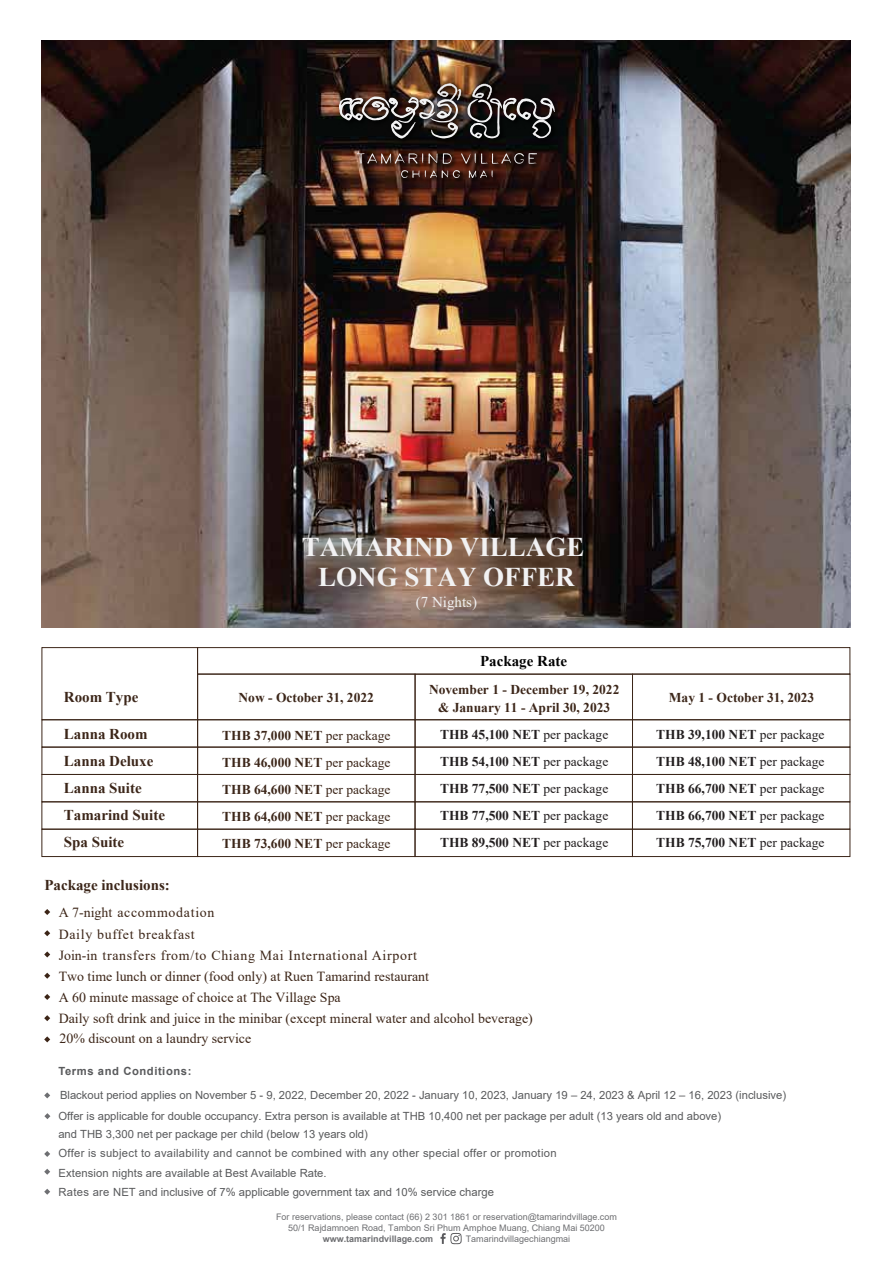
<style>
.page{position:relative;width:893px;height:1263px;background:#fff}
.page>*{position:absolute;margin:0;border:0;box-sizing:border-box;transform-origin:0 0}
.t1{font:700 27px/30px "Times New Roman";color:#f2f2f3;text-align:center}
.t2{font:700 15px/27px "Times New Roman";color:#3c2619}
.t3{font:700 15px "Times New Roman";color:#020202}
.t4{font:15px "Times New Roman";color:#f2f2f3}
.t5{font:13.95px/21px "Times New Roman";color:#3c2517}
.t6{font:13.95px/22.4px "Times New Roman";letter-spacing:.05em;color:#3c2517}
.t7{font:700 13.5px/27px "Times New Roman";color:#231f20;text-align:justify}
.t8{font:700 13.5px/27px "Times New Roman";color:#3c2619;text-align:center}
.t9{font:11.25px/19.2px "Arial";color:#595a5c}
.t10{font:700 11.25px "Arial";letter-spacing:.05em;color:#595a5c}
.t11{font:9px/10.8px "Arial";color:#6e6f72;text-align:center}
.t12{font:700 9px "Arial";color:#6e6f72}
.s1{font-weight:400}
</style>
<div class="page">
<img style="left:42px;top:41px;width:808px;height:586px">
<img style="left:337px;top:82px;width:226px;height:105px">
<svg style="left:357px;top:153px;width:95px;height:11px"></svg>
<svg style="left:461px;top:153px;width:76px;height:11px"></svg>
<svg style="left:401px;top:170px;width:18px;height:8px"></svg>
<svg style="left:425px;top:170px;width:35px;height:8px"></svg>
<svg style="left:468px;top:170px;width:25px;height:8px"></svg>
<img style="left:339px;top:83px;width:122px;height:56px">
<svg style="left:467px;top:84px;width:88px;height:55px;background:#3d3938"></svg>
<svg style="left:44px;top:909px;width:6px;height:6px"></svg>
<svg style="left:44px;top:930px;width:6px;height:6px"></svg>
<svg style="left:44px;top:951px;width:6px;height:6px"></svg>
<svg style="left:44px;top:973px;width:6px;height:6px"></svg>
<svg style="left:44px;top:994px;width:6px;height:6px"></svg>
<svg style="left:44px;top:1015px;width:6px;height:6px"></svg>
<svg style="left:44px;top:1036px;width:6px;height:6px"></svg>
<svg style="left:44px;top:1092px;width:6px;height:6px"></svg>
<svg style="left:44px;top:1113px;width:6px;height:6px"></svg>
<svg style="left:44px;top:1151px;width:6px;height:6px"></svg>
<svg style="left:44px;top:1169px;width:6px;height:6px"></svg>
<svg style="left:44px;top:1189px;width:6px;height:6px"></svg>
<div style="left:42px;top:647px;width:156px;height:73px;border:1px solid #3c2619"></div>
<div style="left:42px;top:719px;width:156px;height:28px;border:1px solid #3c2619"></div>
<div style="left:42px;top:747px;width:156px;height:28px;border:1px solid #3c2619"></div>
<div style="left:197px;top:747px;width:218px;height:28px;border:1px solid #3c2619"></div>
<div style="left:415px;top:747px;width:218px;height:28px;border:1px solid #3c2619"></div>
<div style="left:632px;top:747px;width:218px;height:28px;border:1px solid #3c2619"></div>
<div style="left:42px;top:774px;width:156px;height:28px;border:1px solid #3c2619"></div>
<div style="left:197px;top:774px;width:218px;height:28px;border:1px solid #3c2619"></div>
<div style="left:415px;top:774px;width:218px;height:28px;border:1px solid #3c2619"></div>
<div style="left:632px;top:774px;width:218px;height:28px;border:1px solid #3c2619"></div>
<div style="left:42px;top:829px;width:156px;height:28px;border:1px solid #3c2619"></div>
<div style="left:197px;top:829px;width:218px;height:28px;border:1px solid #3c2619"></div>
<div style="left:415px;top:829px;width:218px;height:28px;border:1px solid #3c2619"></div>
<div style="left:632px;top:829px;width:218px;height:28px;border:1px solid #3c2619"></div>
<div style="left:197px;top:647px;width:653px;height:27px;border:1px solid #3c2619"></div>
<div style="left:197px;top:674px;width:218px;height:46px;border:1px solid #3c2619"></div>
<div style="left:415px;top:674px;width:218px;height:46px;border:1px solid #3c2619"></div>
<div style="left:632px;top:674px;width:218px;height:46px;border:1px solid #3c2619"></div>
<svg style="left:440px;top:1233px;width:22px;height:11px"></svg>
<h1 class="t1" style="left:302px;top:531px;width:284px">TAMARIND VILLAGE<br>LONG STAY OFFER</h1>
<h2 class="t4" style="left:416px;top:592px;width:63px">(7 Nights)</h2>
<h2 class="t2" style="left:64px;top:683px;width:76px">Room Type</h2>
<h2 class="t2" style="left:64px;top:720px;width:103px">Lanna Room<br>Lanna Deluxe<br>Lanna Suite<br>Tamarind Suite<br>Spa Suite</h2>
<h2 class="t2" style="left:44px;top:871px;width:127px">Package inclusions:</h2>
<h2 class="t3" style="left:480px;top:650px;width:89px">Package Rate</h2>
<p class="t8" style="left:429px;top:680px;width:192px;line-height:18px">November 1 - December 19, 2022 &amp; January 11 - April 30, 2023</p>
<p class="t8" style="left:239px;top:683px;width:137px">Now - October 31, 2022</p>
<p class="t8" style="left:669px;top:683px;width:147px">May 1 - October 31, 2023</p>
<p class="t8" style="left:222px;top:721px;width:170px;text-align:justify">THB 37,000 NET <span class="s1">per package </span>THB 46,000 NET <span class="s1">per package </span>THB 64,600 NET <span class="s1">per package </span>THB 64,600 NET <span class="s1">per package </span>THB 73,600 NET <span class="s1">per package</span></p>
<p class="t7" style="left:440px;top:721px;width:170px">THB 45,100 NET <span class="s1">per package </span>THB 54,100 NET <span class="s1">per package </span>THB 77,500 NET <span class="s1">per package </span>THB 77,500 NET <span class="s1">per package </span>THB 89,500 NET <span class="s1">per package</span></p>
<p class="t7" style="left:656px;top:721px;width:170px">THB 39,100 NET <span class="s1">per package </span>THB 48,100 NET <span class="s1">per package </span>THB 66,700 NET <span class="s1">per package </span>THB 66,700 NET <span class="s1">per package </span>THB 75,700 NET <span class="s1">per package</span></p>
<p class="t6" style="left:59px;top:900px;width:157px">A 7-night accommodation<br>Daily buffet breakfast</p>
<p class="t5" style="left:59px;top:944px;width:476px">Join-in transfers from/to Chiang Mai International Airport<br>Two time lunch or dinner (food only) at Ruen Tamarind restaurant<br>A 60 minute massage of choice at The Village Spa<br>Daily soft drink and juice in the minibar (except mineral water and alcohol beverage)</p>
<p class="t5" style="left:59px;top:1028px;width:193px">20% discount on a laundry service</p>
<p class="t10" style="left:59px;top:1063px;width:134px">Terms and Conditions:</p>
<p class="t9" style="left:60px;top:1085px;width:727px">Blackout period applies on November 5 - 9, 2022, December 20, 2022 - January 10, 2023, January 19 – 24, 2023 &amp; April 12 – 16, 2023 (inclusive)</p>
<p class="t9" style="left:58px;top:1107px;width:664px;line-height:18px">Offer is applicable for double occupancy. Extra person is available at THB 10,400 net per package per adult (13 years old and above) and THB 3,300 net per package per child (below 13 years old)</p>
<p class="t9" style="left:59px;top:1143px;width:500px">Offer is subject to availability and cannot be combined with any other special offer or promotion<br>Extension nights are available at Best Available Rate.<br>Rates are NET and inclusive of 7% applicable government tax and 10% service charge</p>
<p class="t11" style="left:276px;top:1212px;width:342px">For reservations, please contact (66) 2 301 1861 or reservation@tamarindvillage.com<br>50/1 Rajdamnoen Road, Tambon Sri Phum Amphoe Muang, Chiang Mai 50200</p>
<p class="t12" style="left:323px;top:1232px;width:112px">www.tamarindvillage.com</p>
<p class="t11" style="left:466px;top:1233px;width:106px">Tamarindvillagechiangmai</p>
</div>
